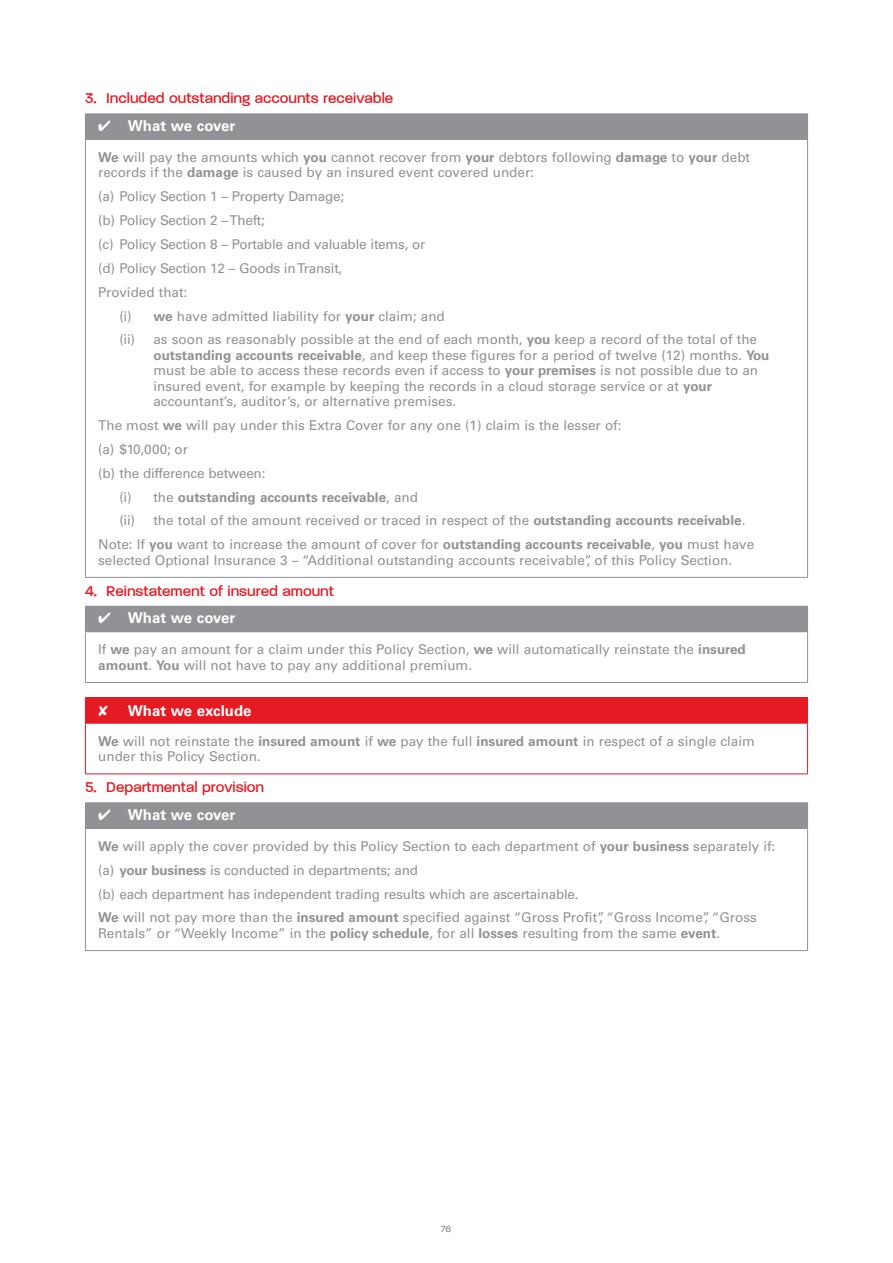
<style>
.page{position:relative;width:893px;height:1263px;background:#fff}
.page>*{position:absolute;margin:0;border:0;box-sizing:border-box;transform-origin:0 0}
.t1{font:500 16.5px "V Paralucent";color:#e51a23}
.t2{font:700 15px "Univers LT Std";color:#fff}
.t3{font:13.5px/23.9px "Univers LT Std";color:#919295}
.t4{font:700 13.5px "Univers LT Std";color:#919295}
.t5{font:500 10.5px "V Paralucent";color:#919295}
.s1{font-weight:700}
.s2{font-weight:400}
</style>
<div class="page">
<div style="left:85px;top:114px;width:722px;height:25px;background:#919295"></div>
<hr style="left:85px;top:113px;width:723px;height:1px;background:#919295">
<svg style="left:807px;top:114px;width:1px;height:25px"></svg>
<hr style="left:85px;top:139px;width:723px;height:1px;background:#919295">
<hr style="left:85px;top:140px;width:1px;height:437px;background:#919295">
<hr style="left:807px;top:140px;width:1px;height:437px;background:#919295">
<hr style="left:85px;top:577px;width:723px;height:1px;background:#919295">
<div style="left:85px;top:606px;width:722px;height:26px;background:#919295"></div>
<hr style="left:85px;top:606px;width:723px;height:1px;background:#919295">
<svg style="left:807px;top:607px;width:1px;height:24px"></svg>
<hr style="left:85px;top:631px;width:723px;height:1px;background:#919295">
<hr style="left:85px;top:632px;width:1px;height:50px;background:#919295">
<hr style="left:807px;top:632px;width:1px;height:50px;background:#919295">
<hr style="left:85px;top:682px;width:723px;height:1px;background:#919295">
<div style="left:85px;top:698px;width:722px;height:25px;background:#e51a23"></div>
<hr style="left:85px;top:697px;width:723px;height:1px;background:#e51a23">
<svg style="left:807px;top:698px;width:1px;height:25px"></svg>
<hr style="left:85px;top:723px;width:723px;height:1px;background:#e51a23">
<hr style="left:85px;top:723px;width:1px;height:50px;background:#e51a23">
<hr style="left:807px;top:723px;width:1px;height:50px;background:#e51a23">
<hr style="left:85px;top:773px;width:723px;height:1px;background:#e51a23">
<div style="left:85px;top:803px;width:722px;height:25px;background:#919295"></div>
<hr style="left:85px;top:802px;width:723px;height:1px;background:#919295">
<svg style="left:807px;top:803px;width:1px;height:25px"></svg>
<hr style="left:85px;top:828px;width:723px;height:1px;background:#919295">
<hr style="left:85px;top:829px;width:1px;height:121px;background:#919295">
<hr style="left:807px;top:829px;width:1px;height:121px;background:#919295">
<hr style="left:85px;top:950px;width:723px;height:1px;background:#919295">
<p class="t1" style="left:85px;top:89px;width:310px">3. Included outstanding accounts receivable</p>
<p class="t2" style="left:98px;top:117px;width:139px">✔ What we cover</p>
<p class="t3" style="left:98px;top:149px;width:653px;line-height:15.5px"><span class="s1">We</span> will pay the amounts which <span class="s1">you</span> cannot recover from <span class="s1">your</span> debtors following <span class="s1">damage</span> to <span class="s1">your</span> debt records if the <span class="s1">damage</span> is caused by an insured event covered under:</p>
<p class="t3" style="left:98px;top:184px;width:329px">(a) Policy Section 1 – Property Damage;<br>(b) Policy Section 2 – Theft;<br>(c) Policy Section 8 – Portable and valuable items, or (d) Policy Section 12 – Goods in Transit,<br>Provided that:</p>
<p class="t3" style="left:119px;top:304px;width:639px">(i) <span class="s1">we</span> have admitted liability for <span class="s1">your</span> claim; and<br>(ii) as soon as reasonably possible at the end of each month, <span class="s1">you</span> keep a record of the total of the</p>
<p class="t3" style="left:153px;top:347px;width:618px;line-height:15.5px"><span class="s1">outstanding accounts receivable</span>, and keep these figures for a period of twelve (12) months. <span class="s1">You </span>must be able to access these records even if access to <span class="s1">your premises</span> is not possible due to an insured event, for example by keeping the records in a cloud storage service or at <span class="s1">your </span>accountant’s, auditor’s, or alternative premises.</p>
<p class="t3" style="left:98px;top:413px;width:525px">The most <span class="s1">we</span> will pay under this Extra Cover for any one (1) claim is the lesser of:</p>
<p class="t3" style="left:98px;top:437px;width:91px">(a) $10,000; or</p>
<p class="t3" style="left:98px;top:461px;width:169px">(b) the difference between:</p>
<p class="t4" style="left:119px;top:489px;width:300px"><span class="s2">(i) the</span> outstanding accounts receivable<span class="s2">, and</span></p>
<p class="t3" style="left:119px;top:509px;width:627px">(ii) the total of the amount received or traced in respect of the <span class="s1">outstanding accounts receivable</span>.</p>
<p class="t3" style="left:98px;top:533px;width:657px">Note: If <span class="s1">you</span> want to increase the amount of cover for <span class="s1">outstanding accounts receivable</span>, <span class="s1">you</span> must have</p>
<p class="t3" style="left:98px;top:548px;width:636px">selected Optional Insurance 3 – “Additional outstanding accounts receivable”, of this Policy Section.</p>
<p class="t1" style="left:85px;top:582px;width:250px">4. Reinstatement of insured amount</p>
<p class="t2" style="left:98px;top:609px;width:139px">✔ What we cover</p>
<p class="t3" style="left:98px;top:642px;width:649px;line-height:15.5px">If <span class="s1">we</span> pay an amount for a claim under this Policy Section, <span class="s1">we</span> will automatically reinstate the <span class="s1">insured amount</span>. <span class="s1">You</span> will not have to pay any additional premium.</p>
<p class="t2" style="left:128px;top:702px;width:125px">What we exclude</p>
<p class="t3" style="left:98px;top:733px;width:658px;line-height:15.5px"><span class="s1">We</span> will not reinstate the <span class="s1">insured amount</span> if <span class="s1">we</span> pay the full <span class="s1">insured amount</span> in respect of a single claim under this Policy Section.</p>
<p class="t1" style="left:85px;top:778px;width:181px">5. Departmental provision</p>
<p class="t2" style="left:98px;top:805px;width:139px">✔ What we cover</p>
<p class="t3" style="left:98px;top:834px;width:679px"><span class="s1">We</span> will apply the cover provided by this Policy Section to each department of <span class="s1">your business</span> separately if: (a) <span class="s1">your business</span> is conducted in departments; and<br>(b) each department has independent trading results which are ascertainable.<br><span class="s1">We</span> will not pay more than the <span class="s1">insured amount</span> specified against “Gross Profit”, “Gross Income”, “Gross</p>
<p class="t3" style="left:98px;top:921px;width:624px">Rentals” or “Weekly Income” in the <span class="s1">policy schedule</span>, for all <span class="s1">losses</span> resulting from the same <span class="s1">event</span>.</p>
<p class="t5" style="left:441px;top:1223px;width:12px">76</p>
</div>
